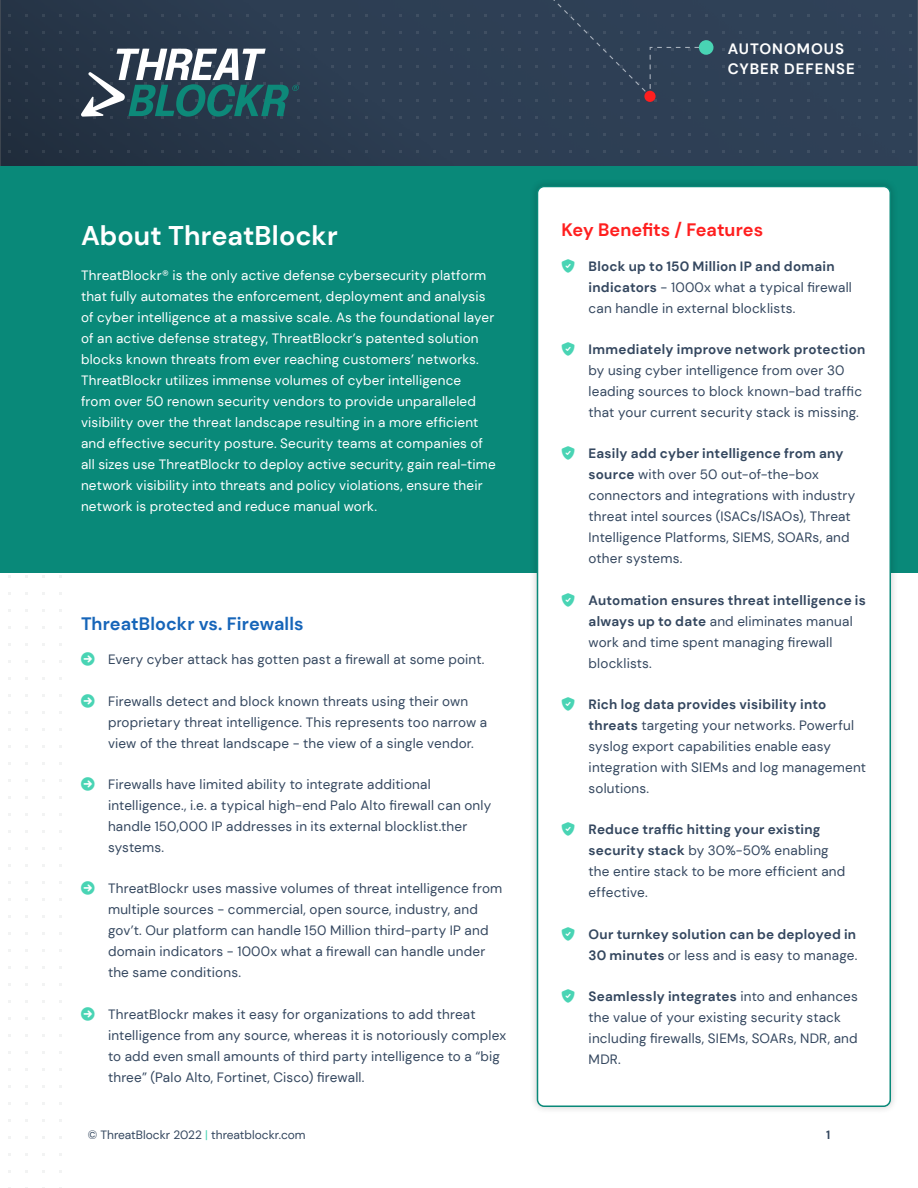
<style>
.page{position:relative;width:918px;height:1188px;background:#fff}
.page>*{position:absolute;margin:0;border:0;box-sizing:border-box;transform-origin:0 0}
.t1{font:700 27px "DM Sans";color:#fff}
.t2{font:700 18px "DM Sans";letter-spacing:.005em;color:#1665b9}
.t3{font:700 18px "DM Sans";color:#ff1f1f}
.t4{font:700 15px/19.5px "DM Sans";letter-spacing:.065em;color:#fff}
.t5{font:13.5px/21px "DM Sans";letter-spacing:.015em;color:#34475f}
.t6{font:13.5px/21px "DM Sans";letter-spacing:.015em;color:#fff}
.t7{font:700 13.5px/21px "DM Sans";letter-spacing:.015em;color:#34475f}
.t8{font:12px "DM Sans";color:#34475f}
.t9{font:700 12px "DM Sans";color:#34475f}
.s1{font-weight:700}
.s2{font-weight:400}
.s3{color:#49d4b4}
</style>
<div class="page">
<div style="left:0;top:0;width:918px;height:573px;background:#098979"></div>
<svg style="left:1px;top:0;width:917px;height:165px;fill:#2d3e53"></svg>
<svg style="left:81px;top:49px;width:218px;height:68px"></svg>
<div style="left:529px;top:178px;width:370px;height:936px;background:#000;opacity:.2"></div>
<div style="left:538px;top:187px;width:352px;height:919px;background:#fff;border-radius:7px"></div>
<div style="left:537px;top:186px;width:354px;height:921px;border:2px solid #098979;border-radius:7px"></div>
<div style="left:526px;top:0;width:181px;height:99px;background:#2e4055"></div>
<div style="left:699px;top:40px;width:15px;height:15px;background:#49d4b4;border-radius:50%"></div>
<div style="left:644px;top:91px;width:12px;height:11px;background:#ff1f1f;border-radius:5px"></div>
<p class="t4" style="left:728px;top:40px;width:129px">AUTONOMOUS<br>CYBER DEFENSE</p>
<h1 class="t1" style="left:81px;top:223px;width:258px">About ThreatBlockr</h1>
<p class="t6" style="left:81px;top:265px;width:416px">ThreatBlockr® is the only active defense cybersecurity platform that fully automates the enforcement, deployment and analysis of cyber intelligence at a massive scale. As the foundational layer of an active defense strategy, ThreatBlockr’s patented solution blocks known threats from ever reaching customers’ networks.<br>ThreatBlockr utilizes immense volumes of cyber intelligence<br>from over 50 renown security vendors to provide unparalleled visibility over the threat landscape resulting in a more efficient and effective security posture. Security teams at companies of all sizes use ThreatBlockr to deploy active security, gain real-time network visibility into threats and policy violations, ensure their network is protected and reduce manual work.</p>
<h2 class="t2" style="left:81px;top:615px;width:224px">ThreatBlockr vs. Firewalls</h2>
<p class="t5" style="left:108px;top:649px;width:378px">Every cyber attack has gotten past a firewall at some point.</p>
<p class="t5" style="left:108px;top:691px;width:381px">Firewalls detect and block known threats using their own proprietary threat intelligence. This represents too narrow a view of the threat landscape - the view of a single vendor.</p>
<p class="t5" style="left:108px;top:775px;width:385px">Firewalls have limited ability to integrate additional intelligence., i.e. a typical high-end Palo Alto firewall can only handle 150,000 IP addresses in its external blocklist.ther systems.</p>
<p class="t5" style="left:108px;top:879px;width:396px">ThreatBlockr uses massive volumes of threat intelligence from multiple sources - commercial, open source, industry, and gov’t. Our platform can handle 150 Million third-party IP and domain indicators - 1000x what a firewall can handle under the same conditions.</p>
<p class="t5" style="left:108px;top:1004px;width:400px">ThreatBlockr makes it easy for organizations to add threat intelligence from any source, whereas it is notoriously complex to add even small amounts of third party intelligence to a “big three” (Palo Alto, Fortinet, Cisco) firewall.</p>
<h2 class="t3" style="left:562px;top:219px;width:203px">Key Benefits / Features</h2>
<p class="t5" style="left:589px;top:256px;width:265px"><span class="s1">Block up to 150 Million IP and domain indicators</span> - 1000x what a typical firewall can handle in external blocklists.</p>
<p class="t7" style="left:589px;top:340px;width:278px">Immediately improve network protection</p>
<p class="t5" style="left:589px;top:361px;width:275px">by using cyber intelligence from over 30 leading sources to block known-bad traffic that your current security stack is missing.</p>
<p class="t5" style="left:589px;top:444px;width:268px"><span class="s1">Easily add cyber intelligence from any source</span> with over 50 out-of-the-box connectors and integrations with industry threat intel sources (ISACs/ISAOs), Threat Intelligence Platforms, SIEMS, SOARs, and other systems.</p>
<p class="t5" style="left:589px;top:590px;width:279px"><span class="s1">Automation ensures threat intelligence is always up to date</span> and eliminates manual work and time spent managing firewall blocklists.</p>
<p class="t5" style="left:589px;top:695px;width:279px"><span class="s1">Rich log data provides visibility into threats</span> targeting your networks. Powerful syslog export capabilities enable easy integration with SIEMs and log management solutions.</p>
<p class="t5" style="left:589px;top:820px;width:258px"><span class="s1">Reduce traffic hitting your existing security stack</span> by 30%-50% enabling the entire stack to be more efficient and effective.</p>
<p class="t7" style="left:589px;top:924px;width:270px">Our turnkey solution can be deployed in<br>30 minutes <span class="s2">or less and is easy to manage.</span></p>
<p class="t5" style="left:589px;top:986px;width:271px"><span class="s1">Seamlessly integrates</span> into and enhances the value of your existing security stack including firewalls, SIEMs, SOARs, NDR, and MDR.</p>
<p class="t8" style="left:88px;top:1130px;width:219px">© ThreatBlockr 2022 <span class="s3">|</span> threatblockr.com</p>
<p class="t9" style="left:826px;top:1130px;width:6px">1</p>
</div>
